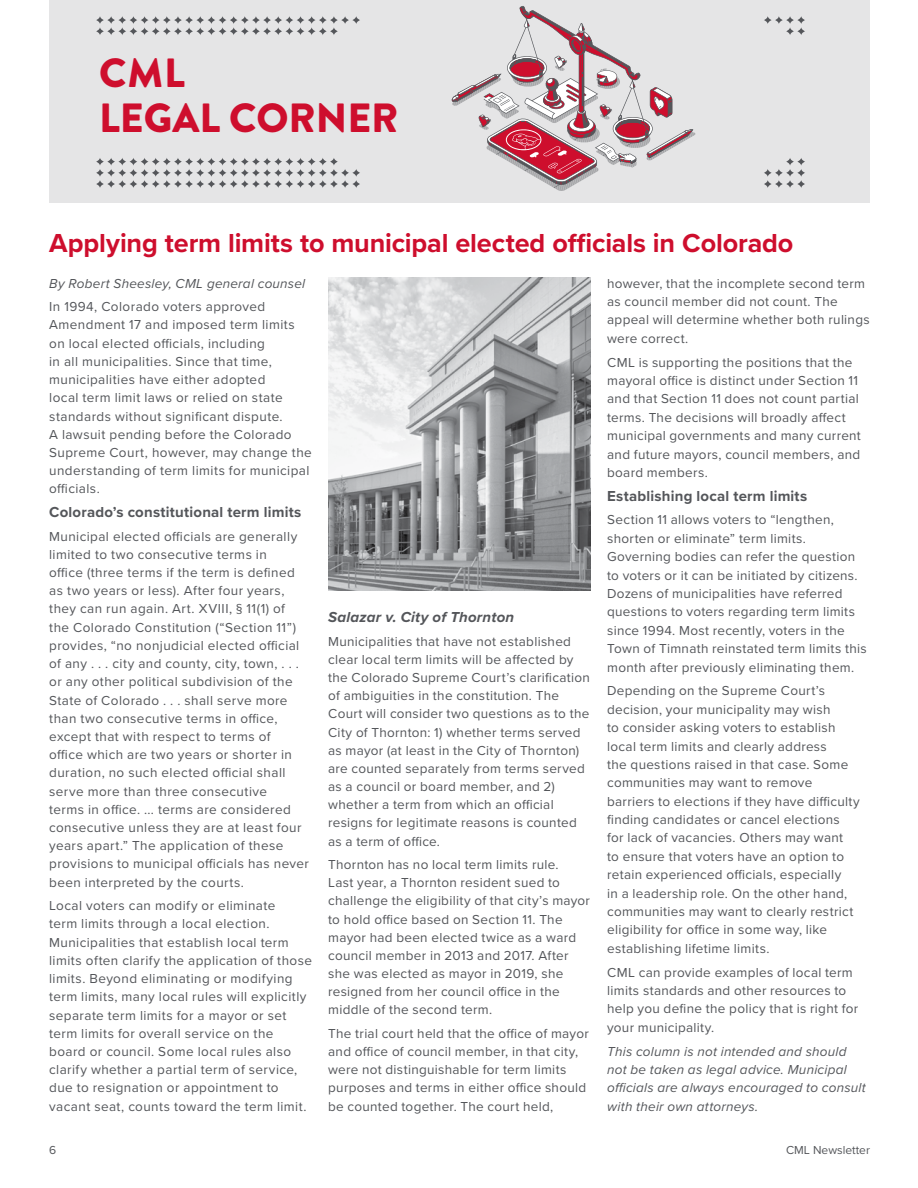
<style>
.page{position:relative;width:918px;height:1188px;background:#fff}
.page>*{position:absolute;margin:0;border:0;box-sizing:border-box;transform-origin:0 0}
.t1{font:900 40.8px "Brandon Grotesque";color:#ce0e2d}
.t2{font:700 27px "Proxima Nova";letter-spacing:-.005em;color:#ce0e2d}
.t3{font:700 15px "Proxima Nova";letter-spacing:.015em;color:#54565a}
.t4{font:italic 700 15px "Proxima Nova";letter-spacing:.015em;color:#54565a}
.t5{font:13.5px/18.1px "Proxima Nova";letter-spacing:.025em;color:#54565a}
.t6{font:italic 13.5px/18.5px "Proxima Nova";letter-spacing:.015em;color:#54565a}
.t7{font:12px "Proxima Nova";color:#54565a}
</style>
<div class="page">
<div style="left:49px;top:0;width:821px;height:202px;background:#e5e5e6"></div>
<svg style="left:452px;top:6px;width:244px;height:185px"></svg>
<svg style="left:96px;top:158px;width:264px;height:30px"></svg>
<svg style="left:96px;top:16px;width:264px;height:19px"></svg>
<svg style="left:764px;top:158px;width:41px;height:30px"></svg>
<svg style="left:764px;top:16px;width:41px;height:19px"></svg>
<img style="left:328px;top:277px;width:263px;height:313px">
<h1 class="t1" style="left:99px;top:44px;width:88px">CML</h1>
<h1 class="t1" style="left:99px;top:89px;width:301px">LEGAL CORNER</h1>
<h2 class="t2" style="left:49px;top:223px;width:746px">Applying term limits to municipal elected officials in Colorado</h2>
<p class="t6" style="left:49px;top:273px;width:258px">By Robert Sheesley, CML general counsel</p>
<p class="t5" style="left:49px;top:297px;width:264px">In 1994, Colorado voters approved Amendment 17 and imposed term limits on local elected officials, including<br>in all municipalities. Since that time, municipalities have either adopted<br>local term limit laws or relied on state standards without significant dispute.<br>A lawsuit pending before the Colorado Supreme Court, however, may change the understanding of term limits for municipal officials.</p>
<p class="t3" style="left:49px;top:501px;width:254px">Colorado’s constitutional term limits</p>
<p class="t5" style="left:49px;top:526px;width:261px">Municipal elected officials are generally limited to two consecutive terms in<br>office (three terms if the term is defined as two years or less). After four years, they can run again. Art. XVIII, § 11(1) of<br>the Colorado Constitution (“Section 11”) provides, “no nonjudicial elected official of any . . . city and county, city, town, . . . or any other political subdivision of the State of Colorado . . . shall serve more than two consecutive terms in office, except that with respect to terms of<br>office which are two years or shorter in duration, no such elected official shall serve more than three consecutive<br>terms in office. ... terms are considered consecutive unless they are at least four years apart.” The application of these provisions to municipal officials has never been interpreted by the courts.</p>
<p class="t5" style="left:49px;top:896px;width:264px">Local voters can modify or eliminate<br>term limits through a local election.<br>Municipalities that establish local term limits often clarify the application of those limits. Beyond eliminating or modifying term limits, many local rules will explicitly separate term limits for a mayor or set term limits for overall service on the board or council. Some local rules also clarify whether a partial term of service, due to resignation or appointment to vacant seat, counts toward the term limit.</p>
<p class="t4" style="left:328px;top:606px;width:188px">Salazar v. City of Thornton</p>
<p class="t5" style="left:328px;top:632px;width:263px">Municipalities that have not established clear local term limits will be affected by the Colorado Supreme Court’s clarification of ambiguities in the constitution. The Court will consider two questions as to the City of Thornton: 1) whether terms served as mayor (at least in the City of Thornton) are counted separately from terms served as a council or board member, and 2) whether a term from which an official resigns for legitimate reasons is counted as a term of office.</p>
<p class="t5" style="left:328px;top:855px;width:263px">Thornton has no local term limits rule.<br>Last year, a Thornton resident sued to challenge the eligibility of that city’s mayor to hold office based on Section 11. The mayor had been elected twice as a ward council member in 2013 and 2017. After she was elected as mayor in 2019, she resigned from her council office in the middle of the second term.</p>
<p class="t5" style="left:328px;top:1024px;width:262px">The trial court held that the office of mayor and office of council member, in that city, were not distinguishable for term limits purposes and terms in either office should be counted together. The court held,</p>
<p class="t5" style="left:607px;top:273px;width:264px">however, that the incomplete second term as council member did not count. The appeal will determine whether both rulings were correct.</p>
<p class="t5" style="left:607px;top:352px;width:255px">CML is supporting the positions that the mayoral office is distinct under Section 11 and that Section 11 does not count partial terms. The decisions will broadly affect municipal governments and many current and future mayors, council members, and board members.</p>
<p class="t3" style="left:607px;top:485px;width:202px">Establishing local term limits</p>
<p class="t5" style="left:607px;top:510px;width:261px">Section 11 allows voters to “lengthen, shorten or eliminate” term limits.<br>Governing bodies can refer the question to voters or it can be initiated by citizens.<br>Dozens of municipalities have referred questions to voters regarding term limits since 1994. Most recently, voters in the Town of Timnath reinstated term limits this month after previously eliminating them.</p>
<p class="t5" style="left:607px;top:681px;width:254px">Depending on the Supreme Court’s decision, your municipality may wish<br>to consider asking voters to establish local term limits and clearly address<br>the questions raised in that case. Some communities may want to remove barriers to elections if they have difficulty finding candidates or cancel elections<br>for lack of vacancies. Others may want<br>to ensure that voters have an option to retain experienced officials, especially<br>in a leadership role. On the other hand, communities may want to clearly restrict eligibility for office in some way, like establishing lifetime limits.</p>
<p class="t5" style="left:607px;top:962px;width:253px">CML can provide examples of local term limits standards and other resources to help you define the policy that is right for your municipality.</p>
<p class="t6" style="left:607px;top:1041px;width:260px">This column is not intended and should not be taken as legal advice. Municipal officials are always encouraged to consult with their own attorneys.</p>
<p class="t7" style="left:49px;top:1141px;width:9px">6</p>
<p class="t7" style="left:786px;top:1141px;width:85px">CML Newsletter</p>
</div>
